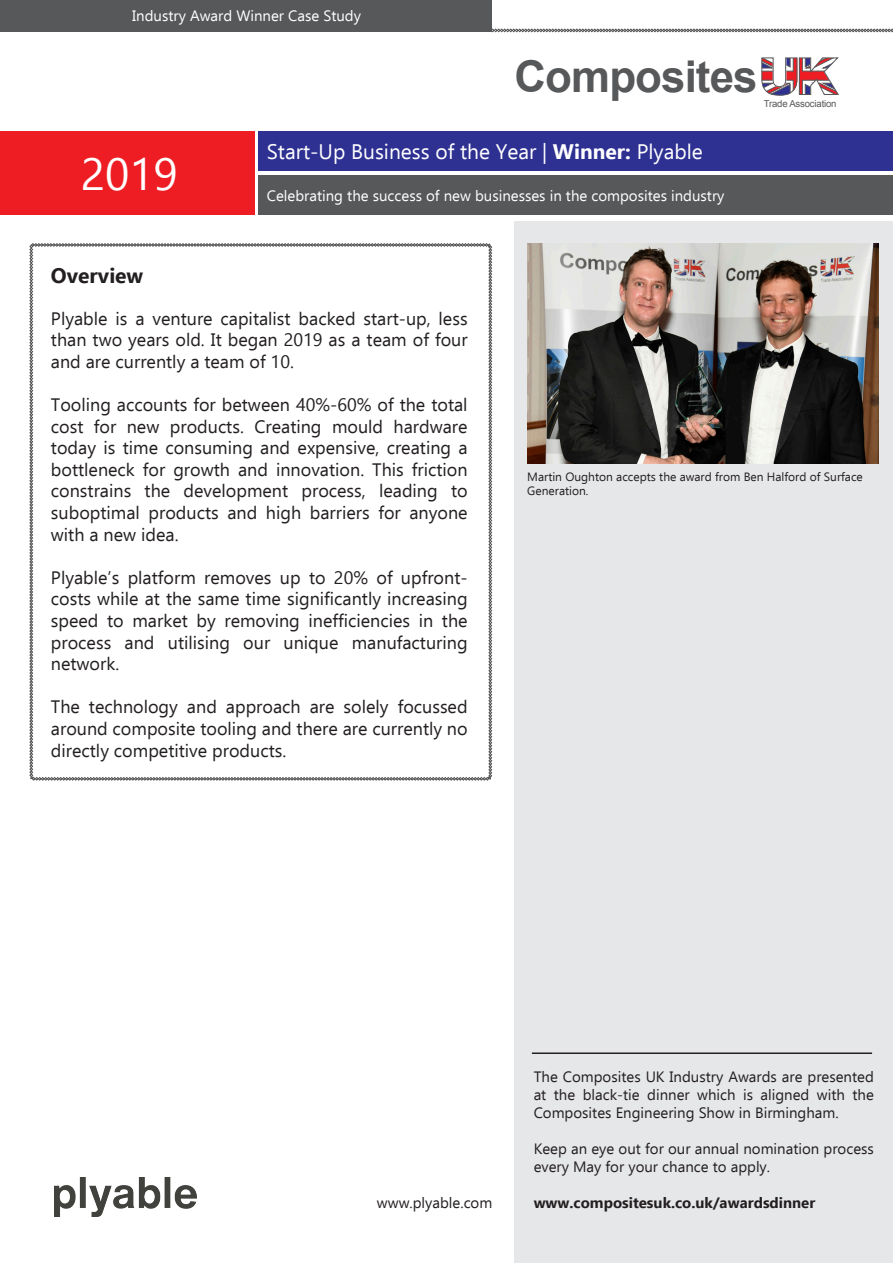
<style>
.page{position:relative;width:893px;height:1263px;background:#fff}
.page>*{position:absolute;margin:0;border:0;box-sizing:border-box;transform-origin:0 0}
.t1{font:45px "Ebrima";color:#fff}
.t2{font:700 43.8px "Arial";letter-spacing:-.02em;color:#57585a}
.t3{font:21px "Ebrima";color:#fff}
.t4{font:700 21px "Ebrima";color:#231f20}
.t5{font:18px/21.6px "Ebrima";color:#231f20;text-align:justify}
.t6{font:15px/18px "Ebrima";color:#231f20;text-align:justify}
.t7{font:15px "Ebrima";color:#fff}
.t8{font:700 15px "Ebrima";color:#231f20}
.t9{font:12px/14.4px "Ebrima";color:#231f20}
.t10{font:9.6px "Arial";letter-spacing:-.02em;color:#57585a}
.s1{font-weight:700}
</style>
<div class="page">
<div style="left:514px;top:221px;width:379px;height:1042px;background:#e6e7e9"></div>
<svg style="left:761px;top:57px;width:78px;height:39px"></svg>
<div style="left:0;top:131px;width:254px;height:84px;background:#ee1d23"></div>
<div style="left:258px;top:131px;width:635px;height:40px;background:#2e3092"></div>
<div style="left:258px;top:175px;width:635px;height:40px;background:#57585a"></div>
<svg style="left:30px;top:243px;width:462px;height:537px"></svg>
<img style="left:527px;top:243px;width:352px;height:221px">
<img style="left:55px;top:1177px;width:142px;height:39px">
<div style="left:0;top:0;width:491px;height:32px;background:#57585a"></div>
<svg style="left:491px;top:29px;width:402px;height:3px"></svg>
<hr style="left:532px;top:1052px;width:340px;height:2px;background:#231f20">
<p class="t7" style="left:132px;top:5px;width:230px">Industry Award Winner Case Study</p>
<p class="t2" style="left:515px;top:46px;width:245px">Composites</p>
<p class="t10" style="left:764px;top:97px;width:74px">Trade Association</p>
<p class="t1" style="left:81px;top:140px;width:99px">2019</p>
<p class="t3" style="left:267px;top:136px;width:437px">Start-Up Business of the Year | <span class="s1">Winner:</span> Plyable</p>
<p class="t7" style="left:267px;top:184px;width:459px">Celebrating the success of new businesses in the composites industry</p>
<p class="t4" style="left:51px;top:259px;width:94px">Overview</p>
<p class="t5" style="left:51px;top:307px;width:418px">Plyable is a venture capitalist backed start-up, less than two years old. It began 2019 as a team of four and are currently a team of 10.</p>
<p class="t5" style="left:51px;top:393px;width:418px">Tooling accounts for between 40%-60% of the total cost for new products. Creating mould hardware today is time consuming and expensive, creating a bottleneck for growth and innovation. This friction constrains the development process, leading to suboptimal products and high barriers for anyone with a new idea.</p>
<p class="t5" style="left:51px;top:566px;width:418px">Plyable’s platform removes up to 20% of upfront&shy;costs while at the same time significantly increasing speed to market by removing inefficiencies in the process and utilising our unique manufacturing network.</p>
<p class="t5" style="left:51px;top:696px;width:418px">The technology and approach are solely focussed around composite tooling and there are currently no directly competitive products.</p>
<p class="t9" style="left:527px;top:469px;width:337px">Martin Oughton accepts the award from Ben Halford of Surface<br>Generation.</p>
<p class="t6" style="left:377px;top:1193px;width:117px">www.plyable.com</p>
<p class="t6" style="left:534px;top:1067px;width:342px">The Composites UK Industry Awards are presented at the black-tie dinner which is aligned with the Composites Engineering Show in Birmingham.</p>
<p class="t6" style="left:534px;top:1139px;width:342px">Keep an eye out for our annual nomination process every May for your chance to apply.</p>
<p class="t8" style="left:534px;top:1191px;width:283px">www.compositesuk.co.uk/awardsdinner</p>
</div>
